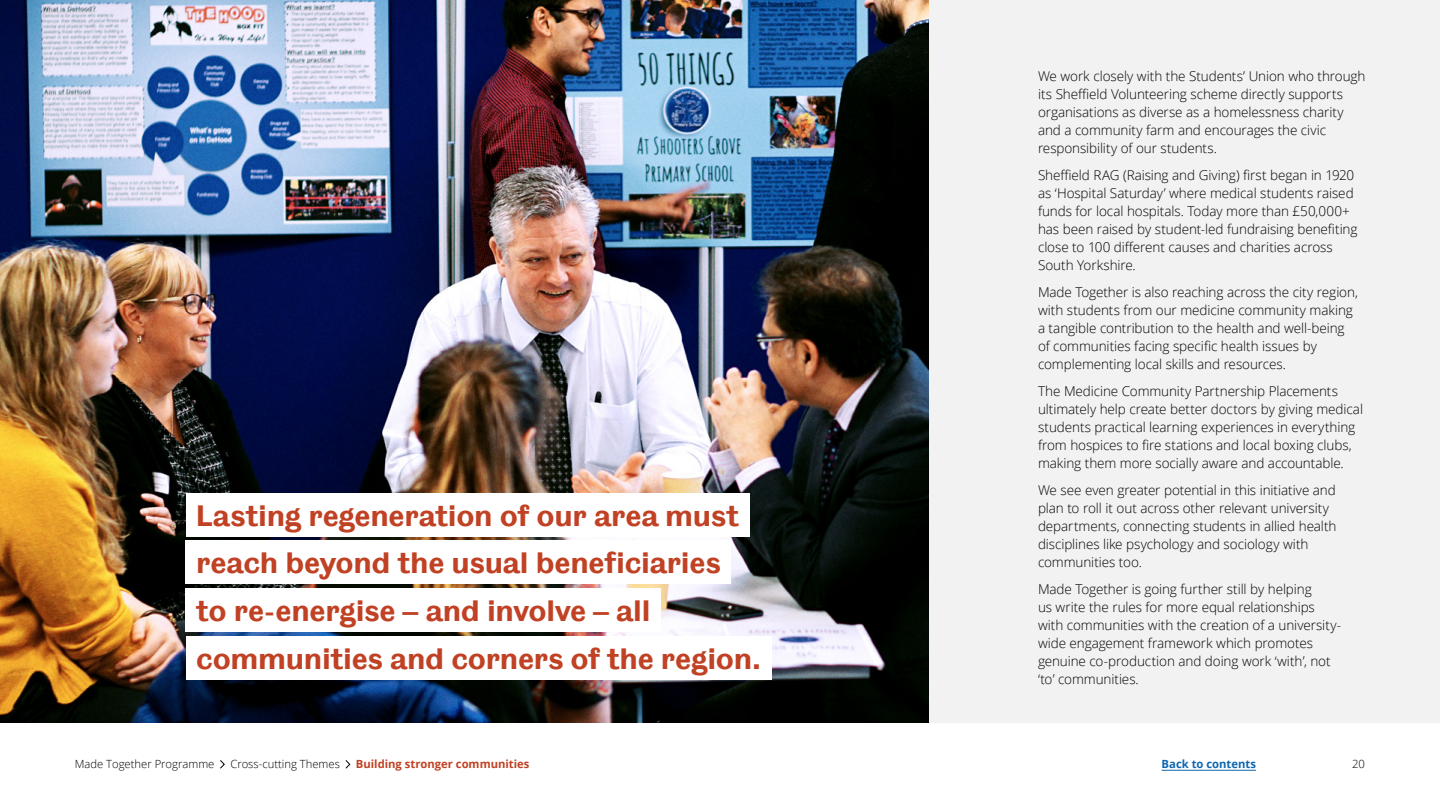
<style>
.page{position:relative;width:1440px;height:810px;background:#fff}
.page>*{position:absolute;margin:0;border:0;box-sizing:border-box;transform-origin:0 0}
.t1{font:700 30px/47.5px "TUOS Blake";letter-spacing:-.005em;color:#c04123}
.t2{font:300 13.5px/18px "Open Sans";letter-spacing:-.005em;color:#000}
.t3{font:300 11.25px "Open Sans";color:#000}
.t4{font:700 11.25px "Open Sans";color:#c04123}
.t5{font:700 11.25px "Open Sans";color:#0d66b0}
</style>
<div class="page">
<div style="left:0;top:0;width:1440px;height:722px;background:#f2f2f2"></div>
<img style="left:0;top:0;width:929px;height:722px">
<svg style="left:220px;top:760px;width:5px;height:9px"></svg>
<svg style="left:345px;top:760px;width:6px;height:9px"></svg>
<div style="left:186px;top:493px;width:563px;height:44px;background:#fff"></div>
<div style="left:186px;top:540px;width:545px;height:44px;background:#fff"></div>
<div style="left:186px;top:588px;width:475px;height:43px;background:#fff"></div>
<div style="left:186px;top:636px;width:585px;height:43px;background:#fff"></div>
<hr style="left:1162px;top:770px;width:94px;height:1px;background:#0d66b0">
<h1 class="t1" style="left:196px;top:492px;width:566px">Lasting regeneration of our area must reach beyond the usual beneficiaries<br>to re-energise – and involve – all communities and corners of the region.</h1>
<p class="t3" style="left:75px;top:756px;width:141px">Made Together Programme</p>
<p class="t3" style="left:230px;top:756px;width:111px">Cross-cutting Themes</p>
<p class="t4" style="left:356px;top:756px;width:175px">Building stronger communities</p>
<p class="t2" style="left:1038px;top:67px;width:329px">We work closely with the Students’ Union who through its Sheffield Volunteering scheme directly supports organisations as diverse as a homelessness charity and a community farm and encourages the civic responsibility of our students.</p>
<p class="t2" style="left:1038px;top:166px;width:321px">Sheffield RAG (Raising and Giving) first began in 1920 as ‘Hospital Saturday’ where medical students raised funds for local hospitals. Today more than £50,000+ has been raised by student-led fundraising benefiting close to 100 different causes and charities across South Yorkshire.</p>
<p class="t2" style="left:1038px;top:283px;width:321px">Made Together is also reaching across the city region, with students from our medicine community making a tangible contribution to the health and well-being of communities facing specific health issues by complementing local skills and resources.</p>
<p class="t2" style="left:1038px;top:382px;width:327px">The Medicine Community Partnership Placements ultimately help create better doctors by giving medical students practical learning experiences in everything from hospices to fire stations and local boxing clubs, making them more socially aware and accountable.</p>
<p class="t2" style="left:1038px;top:481px;width:300px">We see even greater potential in this initiative and plan to roll it out across other relevant university departments, connecting students in allied health disciplines like psychology and sociology with communities too.</p>
<p class="t2" style="left:1038px;top:580px;width:305px">Made Together is going further still by helping<br>us write the rules for more equal relationships with communities with the creation of a university&shy;wide engagement framework which promotes genuine co-production and doing work ‘with’, not ‘to’ communities.</p>
<p class="t5" style="left:1162px;top:756px;width:96px">Back to contents</p>
<p class="t3" style="left:1352px;top:756px;width:14px">20</p>
</div>
